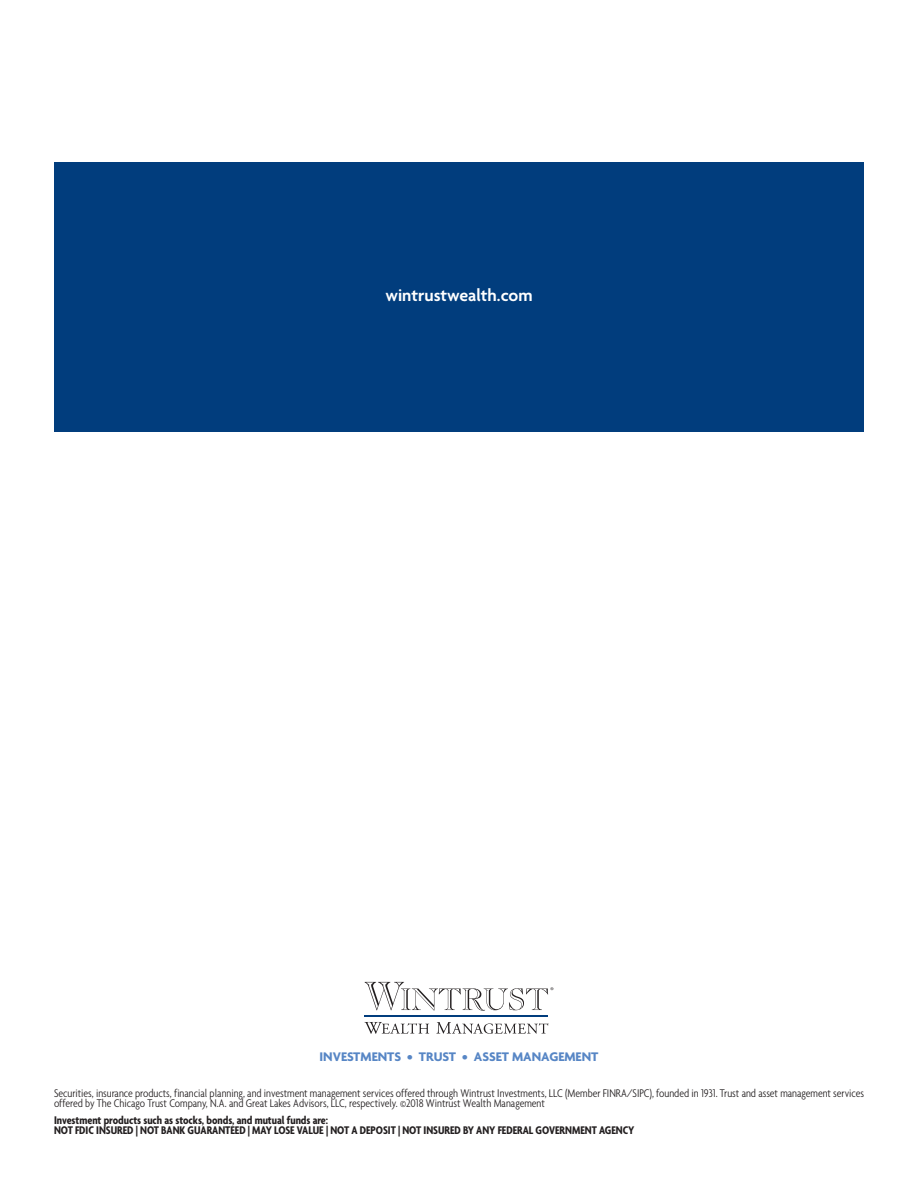
<style>
.page{position:relative;width:918px;height:1188px;background:#fff}
.page>*{position:absolute;margin:0;border:0;box-sizing:border-box;transform-origin:0 0}
.Doc_Wrapper_URL{font:600 18px "Agenda";color:#fff}
.WWM_Services_Footer{font:700 13.5px "Agenda";color:#5786c5}
.Legal{font:300 condensed 12px/10.5px "Agenda";color:#231f20}
.Legal-2{font:700 condensed 12px "Agenda";color:#231f20}
</style>
<div class="page">
<div style="left:54px;top:162px;width:810px;height:270px;background:#013d7d"></div>
<hr style="left:365px;top:1015px;width:183px;height:2px;background:#013d7d">
<svg style="left:365px;top:982px;width:188px;height:29px"></svg>
<svg style="left:364px;top:1022px;width:65px;height:12px"></svg>
<svg style="left:436px;top:1022px;width:112px;height:12px"></svg>
<p class="Doc_Wrapper_URL" style="left:385px;top:285px;width:149px">wintrustwealth.com</p>
<p class="WWM_Services_Footer" style="left:320px;top:1049px;width:280px">INVESTMENTS • TRUST • ASSET MANAGEMENT</p>
<p class="Legal" style="left:54px;top:1087px;width:812px">Securities, insurance products, financial planning, and investment management services offered through Wintrust Investments, LLC (Member FINRA/SIPC), founded in 1931. Trust and asset management services offered by The Chicago Trust Company, N.A. and Great Lakes Advisors, LLC, respectively. ©2018 Wintrust Wealth Management</p>
<p class="Legal-2" style="left:54px;top:1113px;width:276px">Investment products such as stocks, bonds, and mutual funds are:</p>
<p class="Legal-2" style="left:54px;top:1124px;width:582px">NOT FDIC INSURED | NOT BANK GUARANTEED | MAY LOSE VALUE | NOT A DEPOSIT | NOT INSURED BY ANY FEDERAL GOVERNMENT AGENCY</p>
</div>
